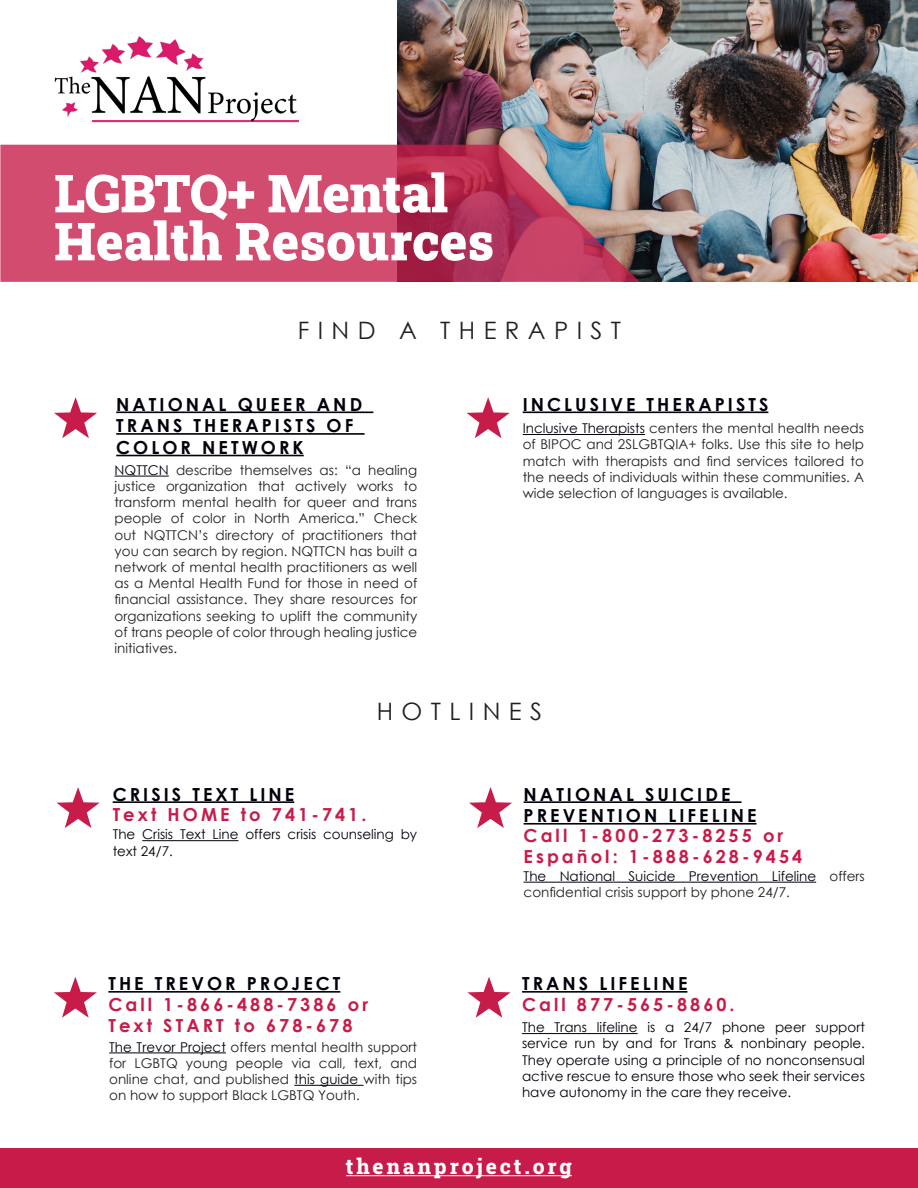
<style>
.page{position:relative;width:918px;height:1188px;background:#fff}
.page>*{position:absolute;margin:0;border:0;box-sizing:border-box;transform-origin:0 0}
.t1{font:900 52.5px "Roboto Slab";color:#fff}
.t2{font:24px "Century Gothic";letter-spacing:.35em;color:#231f20}
.t3{font:800 21px "Roboto Slab";letter-spacing:.14em;color:#fff}
.t4{font:700 18px/21.6px "Century Gothic";letter-spacing:.17em;color:#00000c}
.t5{font:700 18px/21.6px "Century Gothic";letter-spacing:.17em;color:#c71c49}
.t6{font:13.5px/16.2px "Century Gothic";color:#231f20;text-align:justify}
.t7{font:13.5px/16.2px "Century Gothic";color:#00000c}
.s1{color:#00000c}
</style>
<div class="page">
<img style="left:398px;top:0;width:520px;height:282px">
<img style="left:54px;top:37px;width:244px;height:86px">
<svg style="left:0;top:145px;width:640px;height:137px;background:#c24d6d"></svg>
<svg style="left:54px;top:397px;width:43px;height:41px"></svg>
<svg style="left:467px;top:397px;width:43px;height:41px"></svg>
<hr style="left:523px;top:412px;width:245px;height:1px;background:#00000c">
<hr style="left:523px;top:434px;width:122px;height:1px;background:#00000c">
<hr style="left:116px;top:412px;width:257px;height:1px;background:#00000c">
<hr style="left:116px;top:433px;width:249px;height:2px;background:#00000c">
<hr style="left:116px;top:455px;width:188px;height:1px;background:#00000c">
<hr style="left:115px;top:476px;width:54px;height:1px;background:#00000c">
<svg style="left:57px;top:787px;width:43px;height:41px"></svg>
<hr style="left:113px;top:801px;width:181px;height:2px;background:#00000c">
<hr style="left:142px;top:840px;width:96px;height:1px;background:#00000c">
<svg style="left:54px;top:977px;width:43px;height:41px"></svg>
<hr style="left:108px;top:991px;width:232px;height:2px;background:#00000c">
<hr style="left:109px;top:1053px;width:117px;height:1px;background:#00000c">
<hr style="left:294px;top:1085px;width:70px;height:1px;background:#00000c">
<svg style="left:467px;top:977px;width:44px;height:41px"></svg>
<hr style="left:522px;top:991px;width:165px;height:2px;background:#00000c">
<hr style="left:522px;top:1033px;width:116px;height:1px;background:#00000c">
<svg style="left:469px;top:787px;width:43px;height:41px"></svg>
<hr style="left:524px;top:801px;width:218px;height:2px;background:#00000c">
<hr style="left:524px;top:823px;width:233px;height:2px;background:#00000c">
<hr style="left:524px;top:882px;width:292px;height:1px;background:#00000c">
<div style="left:1px;top:1148px;width:917px;height:40px;background:#c71c49"></div>
<hr style="left:346px;top:1175px;width:226px;height:1px;background:#fff">
<p class="t1" style="left:54px;top:157px;width:395px">LGBTQ+ Mental</p>
<p class="t1" style="left:54px;top:205px;width:441px">Health Resources</p>
<p class="t2" style="left:298px;top:314px;width:325px">FIND A THERAPIST</p>
<p class="t4" style="left:116px;top:393px;width:248px">NATIONAL QUEER AND<br>TRANS THERAPISTS OF<br>COLOR NETWORK</p>
<p class="t6" style="left:115px;top:462px;width:304px"><span class="s1">NQTTCN</span> describe themselves as: “a healing justice organization that actively works to transform mental health for queer and trans people of color in North America.” Check out NQTTCN’s directory of practitioners that you can search by region. NQTTCN has built a network of mental health practitioners as well as a Mental Health Fund for those in need of financial assistance. They share resources for organizations seeking to uplift the community of trans people of color through healing justice initiatives.</p>
<p class="t4" style="left:523px;top:393px;width:247px">INCLUSIVE THERAPISTS</p>
<p class="t6" style="left:523px;top:420px;width:343px"><span class="s1">Inclusive Therapists</span> centers the mental health needs of BlPOC and 2SLGBTQIA+ folks. Use this site to help match with therapists and find services tailored to the needs of individuals within these communities. A wide selection of languages is available.</p>
<p class="t2" style="left:377px;top:694px;width:167px">HOTLINES</p>
<p class="t4" style="left:113px;top:782px;width:183px">CRISIS TEXT LINE</p>
<p class="t7" style="left:113px;top:826px;width:306px">The Crisis Text Line offers crisis counseling by text 24/7.</p>
<p class="t5" style="left:113px;top:803px;width:255px">Text HOME to 741-741.</p>
<p class="t4" style="left:108px;top:972px;width:234px">THE TREVOR PROJECT</p>
<p class="t5" style="left:108px;top:993px;width:261px">Call 1-866-488-7386 or</p>
<p class="t5" style="left:108px;top:1014px;width:246px">Text START to 678-678</p>
<p class="t6" style="left:109px;top:1038px;width:310px"><span class="s1">The Trevor Project</span> offers mental health support for LGBTQ young people via call, text, and online chat, and published <span class="s1">this guide</span> with tips on how to support Black LGBTQ Youth.</p>
<p class="t4" style="left:524px;top:782px;width:208px">NATIONAL SUICIDE</p>
<p class="t4" style="left:524px;top:804px;width:234px">PREVENTION LIFELINE</p>
<p class="t5" style="left:524px;top:823px;width:280px">Call 1-800-273-8255 or<br>Español: 1-888-628-9454</p>
<p class="t6" style="left:524px;top:868px;width:343px"><span class="s1">The National Suicide Prevention Lifeline</span> offers confidential crisis support by phone 24/7.</p>
<p class="t4" style="left:522px;top:972px;width:167px">TRANS LIFELINE</p>
<p class="t7" style="left:522px;top:1019px;width:344px;text-align:justify">The Trans lifeline is a 24/7 phone peer support service run by and for Trans &amp; nonbinary people.<br>They operate using a principle of no nonconsensual active rescue to ensure those who seek their services have autonomy in the care they receive.</p>
<p class="t5" style="left:522px;top:993px;width:214px">Call 877-565-8860.</p>
<p class="t3" style="left:346px;top:1152px;width:227px">thenanproject.org</p>
</div>
